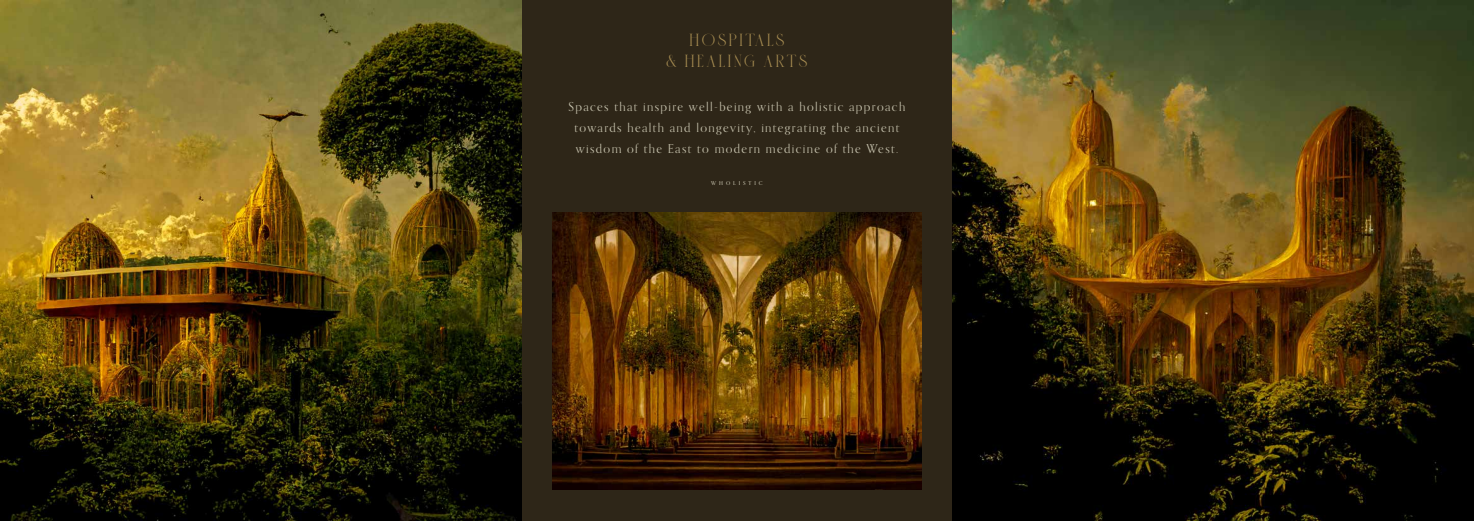
<style>
.page{position:relative;width:1474px;height:521px;background:#fff}
.page>*{position:absolute;margin:0;border:0;box-sizing:border-box;transform-origin:0 0}
.t1{font:12.25px/21px "Orpheus Pro";letter-spacing:.11em;color:#c7c3ae;text-align:center}
.t2{font:12.25px/21px "Sauvage";letter-spacing:.22em;color:#aa8f53;text-align:center}
.t3{font:500 5.25px "Orpheus Pro";letter-spacing:.555em;color:#c7c3ae}
</style>
<div class="page">
<div style="left:0;top:0;width:1473px;height:521px;background:#2e2618"></div>
<img style="left:0;top:0;width:521px;height:521px">
<img style="left:552px;top:213px;width:369px;height:276px">
<img style="left:952px;top:0;width:521px;height:521px">
<p class="t2" style="left:666px;top:30px;width:142px">HOSPITALS<br>&amp; HEALING ARTS</p>
<p class="t1" style="left:568px;top:96px;width:338px">Spaces that inspire well-being with a holistic approach towards health and longevity, integrating the ancient wisdom of the East to modern medicine of the West.</p>
<p class="t3" style="left:711px;top:180px;width:53px">WHOLISTIC</p>
</div>
